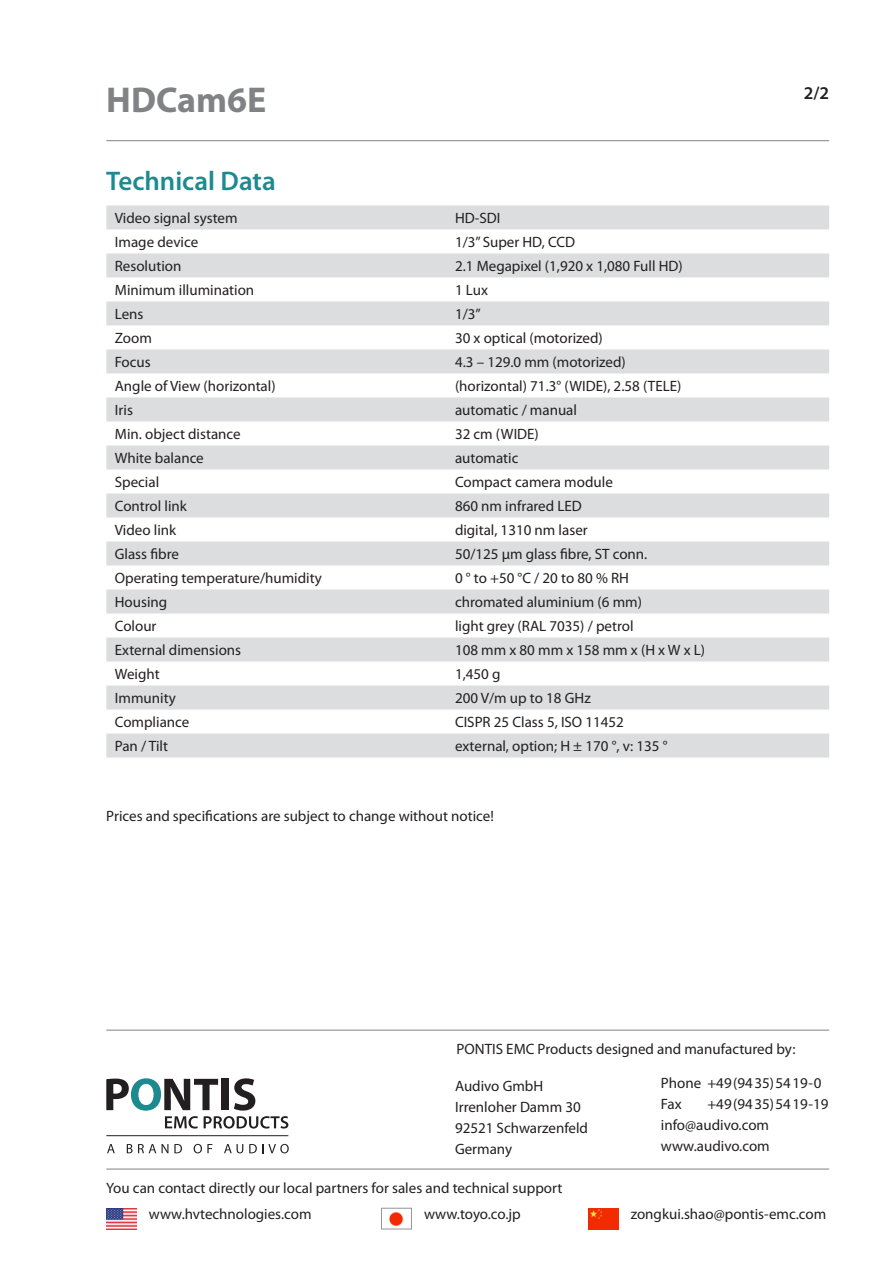
<style>
.page{position:relative;width:893px;height:1263px;background:#fff}
.page>*{position:absolute;margin:0;border:0;box-sizing:border-box;transform-origin:0 0}
.t1{font:700 36px "Myriad Pro";color:#808285}
.t2{font:600 27px "Myriad Pro";color:#1d8a90}
.t3{font:600 18px "Myriad Pro";color:#231f20}
.t4{font:15px/21px "Myriad Pro";color:#231f20}
</style>
<div class="page">
<hr style="left:106px;top:1030px;width:723px;height:1px;background:#808285">
<hr style="left:106px;top:1169px;width:723px;height:1px;background:#808285">
<svg style="left:106px;top:1078px;width:182px;height:50px"></svg>
<svg style="left:107px;top:1144px;width:8px;height:9px"></svg>
<svg style="left:127px;top:1144px;width:29px;height:9px"></svg>
<svg style="left:162px;top:1144px;width:6px;height:9px"></svg>
<svg style="left:174px;top:1144px;width:8px;height:9px"></svg>
<svg style="left:194px;top:1144px;width:18px;height:9px"></svg>
<svg style="left:224px;top:1144px;width:19px;height:9px"></svg>
<svg style="left:249px;top:1144px;width:40px;height:9px"></svg>
<hr style="left:106px;top:1135px;width:182px;height:1px;background:#231f20">
<img style="left:106px;top:1208px;width:30px;height:21px">
<img style="left:588px;top:1208px;width:30px;height:21px">
<img style="left:389px;top:1211px;width:15px;height:16px">
<div style="left:381px;top:1208px;width:31px;height:21px;border:1px solid #939598"></div>
<hr style="left:106px;top:140px;width:723px;height:1px;background:#808285">
<div style="left:106px;top:205px;width:723px;height:24px;background:#dcdddf"></div>
<div style="left:106px;top:253px;width:723px;height:24px;background:#dcdddf"></div>
<div style="left:106px;top:301px;width:723px;height:24px;background:#dcdddf"></div>
<div style="left:106px;top:349px;width:723px;height:24px;background:#dcdddf"></div>
<div style="left:106px;top:397px;width:723px;height:24px;background:#dcdddf"></div>
<div style="left:106px;top:445px;width:723px;height:24px;background:#dcdddf"></div>
<div style="left:106px;top:493px;width:723px;height:24px;background:#dcdddf"></div>
<div style="left:106px;top:541px;width:723px;height:24px;background:#dcdddf"></div>
<div style="left:106px;top:589px;width:723px;height:24px;background:#dcdddf"></div>
<div style="left:106px;top:637px;width:723px;height:24px;background:#dcdddf"></div>
<div style="left:106px;top:685px;width:723px;height:24px;background:#dcdddf"></div>
<div style="left:106px;top:733px;width:723px;height:24px;background:#dcdddf"></div>
<h1 class="t1" style="left:106px;top:80px;width:162px">HDCam6E</h1>
<p class="t3" style="left:804px;top:83px;width:27px">2/2</p>
<h2 class="t2" style="left:106px;top:166px;width:171px">Technical Data</h2>
<p class="t4" style="left:115px;top:208px;width:124px">Video signal system</p>
<p class="t4" style="left:455px;top:208px;width:47px">HD-SDI</p>
<p class="t4" style="left:115px;top:232px;width:85px">Image device</p>
<p class="t4" style="left:455px;top:232px;width:122px">1/3” Super HD, CCD</p>
<p class="t4" style="left:115px;top:256px;width:68px">Resolution</p>
<p class="t4" style="left:455px;top:256px;width:229px">2.1 Megapixel (1,920 x 1,080 Full HD)</p>
<p class="t4" style="left:115px;top:280px;width:141px">Minimum illumination</p>
<p class="t4" style="left:455px;top:280px;width:34px">1 Lux</p>
<p class="t4" style="left:115px;top:304px;width:30px">Lens</p>
<p class="t4" style="left:455px;top:304px;width:27px">1/3”</p>
<p class="t4" style="left:115px;top:328px;width:39px">Zoom</p>
<p class="t4" style="left:455px;top:328px;width:149px">30 x optical (motorized)</p>
<p class="t4" style="left:115px;top:352px;width:37px">Focus</p>
<p class="t4" style="left:455px;top:352px;width:172px">4.3 – 129.0 mm (motorized)</p>
<p class="t4" style="left:115px;top:376px;width:162px">Angle of View (horizontal)</p>
<p class="t4" style="left:455px;top:376px;width:228px">(horizontal) 71.3° (WIDE), 2.58 (TELE)</p>
<p class="t4" style="left:115px;top:400px;width:20px">Iris</p>
<p class="t4" style="left:455px;top:400px;width:124px">automatic / manual</p>
<p class="t4" style="left:115px;top:424px;width:127px">Min. object distance</p>
<p class="t4" style="left:455px;top:424px;width:85px">32 cm (WIDE)</p>
<p class="t4" style="left:115px;top:448px;width:91px">White balance</p>
<p class="t4" style="left:455px;top:448px;width:65px">automatic</p>
<p class="t4" style="left:115px;top:472px;width:46px">Special</p>
<p class="t4" style="left:455px;top:472px;width:159px">Compact camera module</p>
<p class="t4" style="left:115px;top:496px;width:74px">Control link</p>
<p class="t4" style="left:455px;top:496px;width:128px">860 nm infrared LED</p>
<p class="t4" style="left:115px;top:520px;width:63px">Video link</p>
<p class="t4" style="left:455px;top:520px;width:134px">digital, 1310 nm laser</p>
<p class="t4" style="left:115px;top:544px;width:66px">Glass fibre</p>
<p class="t4" style="left:455px;top:544px;width:194px">50/125 µm glass fibre, ST conn.</p>
<p class="t4" style="left:115px;top:568px;width:209px">Operating temperature/humidity</p>
<p class="t4" style="left:455px;top:568px;width:175px">0 ° to +50 °C / 20 to 80 % RH</p>
<p class="t4" style="left:115px;top:592px;width:54px">Housing</p>
<p class="t4" style="left:455px;top:592px;width:189px">chromated aluminium (6 mm)</p>
<p class="t4" style="left:115px;top:616px;width:43px">Colour</p>
<p class="t4" style="left:455px;top:616px;width:180px">light grey (RAL 7035) / petrol</p>
<p class="t4" style="left:115px;top:640px;width:128px">External dimensions</p>
<p class="t4" style="left:455px;top:640px;width:252px">108 mm x 80 mm x 158 mm x (H x W x L)</p>
<p class="t4" style="left:115px;top:664px;width:46px">Weight</p>
<p class="t4" style="left:455px;top:664px;width:47px">1,450 g</p>
<p class="t4" style="left:115px;top:688px;width:63px">Immunity</p>
<p class="t4" style="left:455px;top:688px;width:137px">200 V/m up to 18 GHz</p>
<p class="t4" style="left:115px;top:712px;width:76px">Compliance</p>
<p class="t4" style="left:455px;top:712px;width:170px">CISPR 25 Class 5, ISO 11452</p>
<p class="t4" style="left:115px;top:736px;width:55px">Pan / Tilt</p>
<p class="t4" style="left:455px;top:736px;width:214px">external, option; H ± 170 °, v: 135 °</p>
<p class="t4" style="left:106px;top:805px;width:389px">Prices and specifications are subject to change without notice!</p>
<p class="t4" style="left:456px;top:1039px;width:340px">PONTIS EMC Products designed and manufactured by:</p>
<p class="t4" style="left:455px;top:1075px;width:135px">Audivo GmbH<br>Irrenloher Damm 30<br>92521 Schwarzenfeld<br>Germany</p>
<p class="t4" style="left:661px;top:1073px;width:162px">Phone +49(9435)5419-0<br>Fax</p>
<p class="t4" style="left:661px;top:1094px;width:169px;text-indent:46px">+49(9435)5419-19 info@audivo.com www.audivo.com</p>
<p class="t4" style="left:106px;top:1177px;width:458px">You can contact directly our local partners for sales and technical support</p>
<p class="t4" style="left:149px;top:1204px;width:164px">www.hvtechnologies.com</p>
<p class="t4" style="left:424px;top:1204px;width:98px">www.toyo.co.jp</p>
<p class="t4" style="left:631px;top:1204px;width:197px">zongkui.shao@pontis-emc.com</p>
</div>
